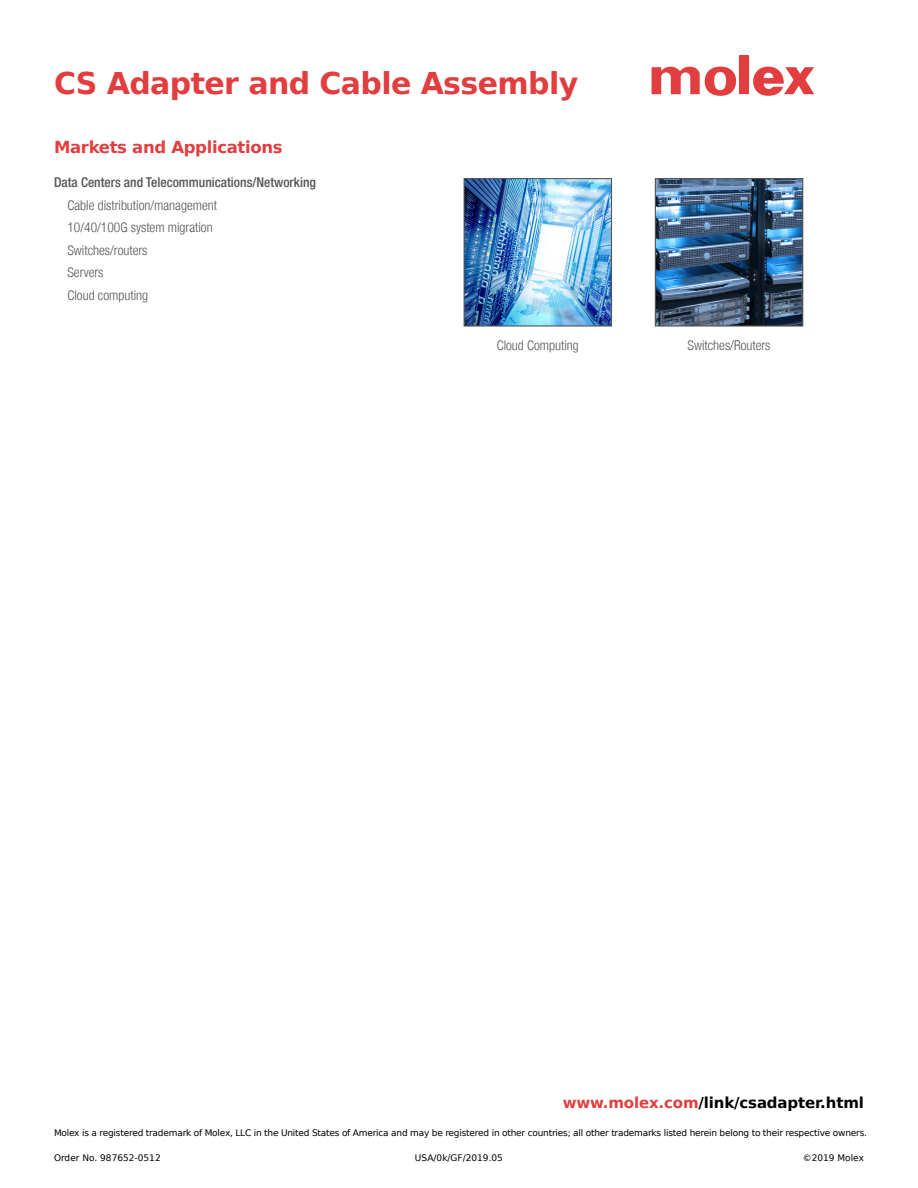
<style>
.page{position:relative;width:918px;height:1188px;background:#fff}
.page>*{position:absolute;margin:0;border:0;box-sizing:border-box;transform-origin:0 0}
.t1{font:700 30px "Bitstream Vera Sans";letter-spacing:-.02em;color:#e23d3f}
.t2{font:700 16.5px "Bitstream Vera Sans";letter-spacing:-.02em;color:#e23d3f}
.t3{font:700 15px "Bitstream Vera Sans";letter-spacing:-.01em;color:#000}
.t4{font:300 condensed 13.5px/22.5px "Helvetica Neue LT";color:#545656}
.t5{font:500 condensed 13.5px "Helvetica Neue LT";color:#545656}
.t6{font:9px "Bitstream Vera Sans";letter-spacing:-.025em;color:#000}
.t7{font:9px "Bitstream Vera Sans";color:#000}
.s1{color:#e23d3f}
</style>
<div class="page">
<img style="left:466px;top:180px;width:144px;height:145px">
<div style="left:464px;top:178px;width:148px;height:149px;border:1px solid #545656"></div>
<img style="left:657px;top:180px;width:144px;height:145px">
<div style="left:655px;top:178px;width:148px;height:149px;border:1px solid #545656"></div>
<div style="left:739px;top:56px;width:10px;height:38px;background:#e23d3f"></div>
<svg style="left:652px;top:66px;width:84px;height:30px"></svg>
<svg style="left:753px;top:67px;width:61px;height:29px"></svg>
<h1 class="t1" style="left:54px;top:66px;width:526px">CS Adapter and Cable Assembly</h1>
<h2 class="t2" style="left:54px;top:138px;width:230px">Markets and Applications</h2>
<h3 class="t5" style="left:54px;top:175px;width:264px">Data Centers and Telecommunications/Networking</h3>
<h3 class="t4" style="left:68px;top:194px;width:151px">Cable distribution/management<br>10/40/100G system migration<br>Switches/routers<br>Servers<br>Cloud computing</h3>
<h3 class="t4" style="left:497px;top:334px;width:84px">Cloud Computing</h3>
<h3 class="t4" style="left:688px;top:334px;width:84px">Switches/Routers</h3>
<h3 class="t3" style="left:563px;top:1094px;width:303px"><span class="s1">www.molex.com</span>/link/csadapter.html</h3>
<p class="t6" style="left:54px;top:1128px;width:815px">Molex is a registered trademark of Molex, LLC in the United States of America and may be registered in other countries; all other trademarks listed herein belong to their respective owners.</p>
<p class="t7" style="left:54px;top:1152px;width:108px">Order No. 987652-0512</p>
<p class="t7" style="left:415px;top:1152px;width:90px">USA/0k/GF/2019.05</p>
<p class="t7" style="left:803px;top:1152px;width:63px">©2019 Molex</p>
</div>
